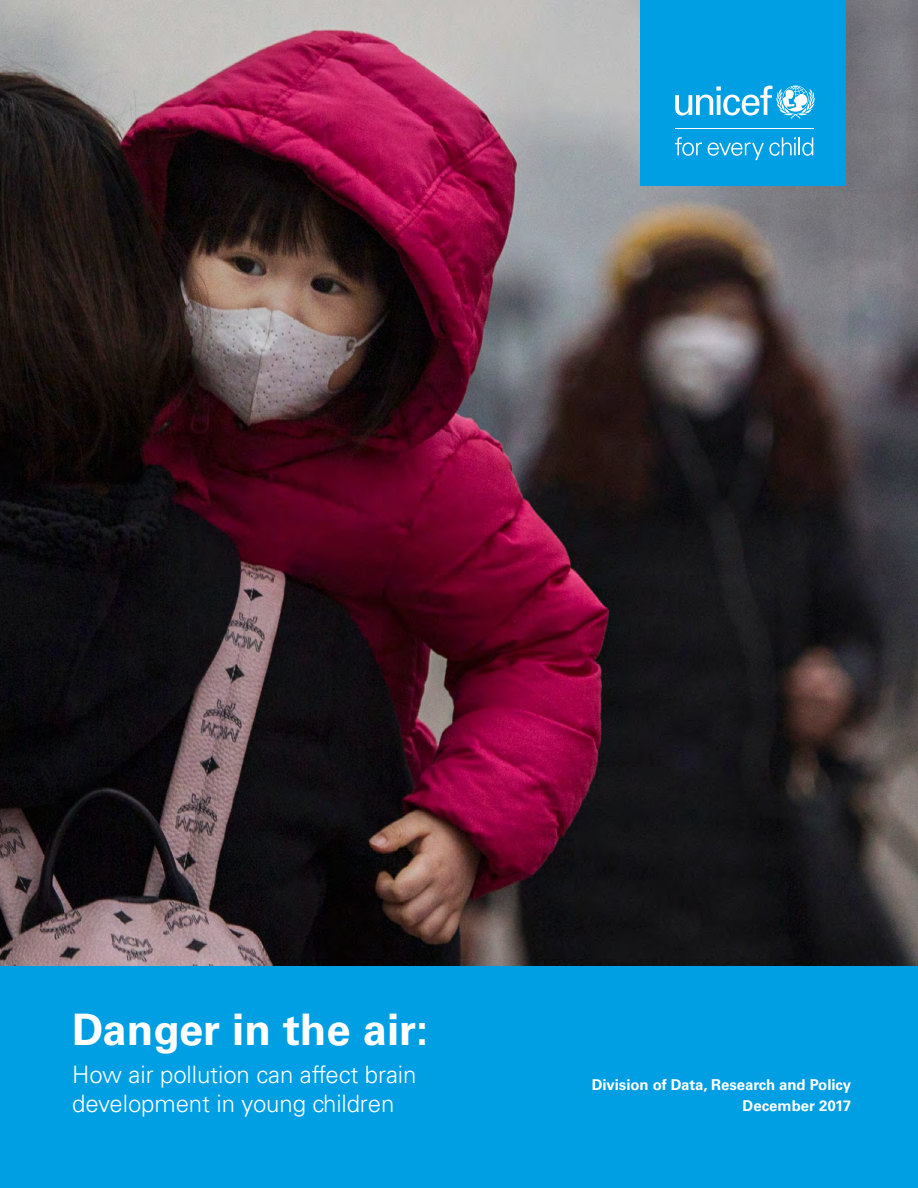
<style>
.page{position:relative;width:918px;height:1188px;background:#fff}
.page>*{position:absolute;margin:0;border:0;box-sizing:border-box;transform-origin:0 0}
.t1{font:700 43.5px "Univers LT Std";color:#fff}
.t2{font:300 24px/28.8px "Univers LT Std";letter-spacing:-.005em;color:#fff}
.t3{font:700 15px/21px "Univers LT Std";letter-spacing:-.005em;color:#fff;text-align:right}
</style>
<div class="page">
<img style="left:0;top:0;width:918px;height:967px">
<div style="left:640px;top:0;width:206px;height:186px;background:#009fe3"></div>
<svg style="left:675px;top:86px;width:140px;height:33px"></svg>
<hr style="left:675px;top:128px;width:138px;height:1px;background:#fff">
<svg style="left:675px;top:137px;width:27px;height:19px"></svg>
<svg style="left:708px;top:137px;width:105px;height:23px"></svg>
<div style="left:0;top:967px;width:918px;height:221px;background:#009fe3"></div>
<h1 class="t1" style="left:72px;top:1004px;width:357px">Danger in the air:</h1>
<p class="t2" style="left:72px;top:1060px;width:346px">How air pollution can affect brain development in young children</p>
<p class="t3" style="left:592px;top:1074px;width:261px">Division of Data, Research and Policy<br>December 2017</p>
</div>
